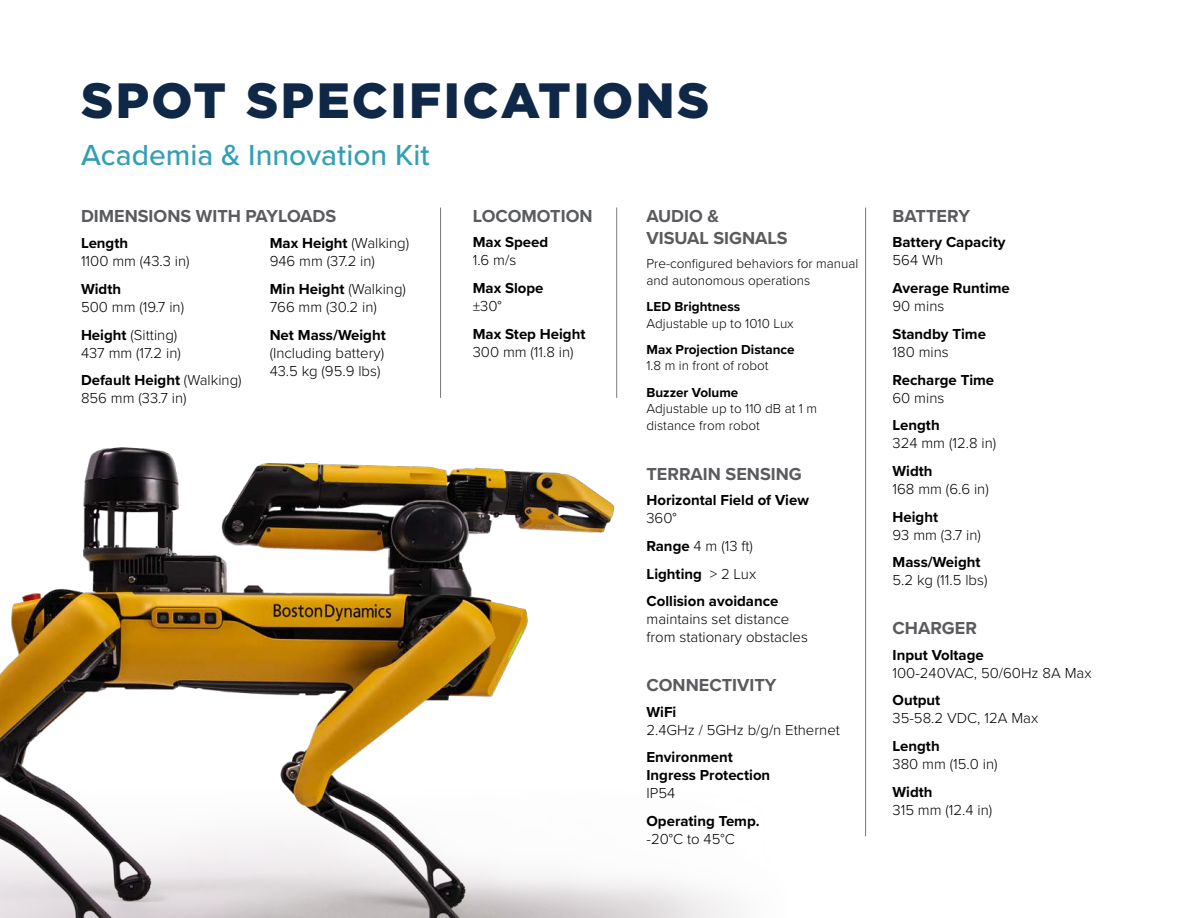
<style>
.page{position:relative;width:1188px;height:918px;background:#fff}
.page>*{position:absolute;margin:0;border:0;box-sizing:border-box;transform-origin:0 0}
.t1{font:900 49.5px "Gotham";letter-spacing:.05em;color:#0f2848}
.t2{font:500 30px "Proxima Nova";color:#339fb3}
.t3{font:700 18px/22.5px "Proxima Nova";color:#5a5b5e}
.t4{font:300 15px/18px "Proxima Nova";color:#000}
.t5{font:700 15px/27.8px "Proxima Nova";color:#000}
.t6{font:300 13.5px/16.5px "Proxima Nova";color:#000}
.t7{font:700 13.5px "Proxima Nova";color:#000}
.s1{font-weight:700}
.s2{font-weight:300}
</style>
<div class="page">
<img style="left:0;top:303px;width:734px;height:615px">
<hr style="left:440px;top:208px;width:1px;height:190px;background:#77797c">
<hr style="left:865px;top:208px;width:1px;height:628px;background:#77797c">
<hr style="left:616px;top:208px;width:1px;height:190px;background:#77797c">
<h1 class="t1" style="left:81px;top:78px;width:630px">SPOT SPECIFICATIONS</h1>
<h2 class="t2" style="left:81px;top:142px;width:350px">Academia &amp; Innovation Kit</h2>
<p class="t3" style="left:81px;top:205px;width:257px">DIMENSIONS WITH PAYLOADS</p>
<p class="t5" style="left:81px;top:230px;width:49px">Length</p>
<p class="t4" style="left:81px;top:253px;width:110px">1100 mm (43.3 in)</p>
<p class="t5" style="left:81px;top:276px;width:42px">Width</p>
<p class="t4" style="left:81px;top:294px;width:105px;line-height:27.8px">500 mm (19.7 in)<br><span class="s1">Height</span> (Sitting)</p>
<p class="t4" style="left:81px;top:340px;width:162px;line-height:27.8px">437 mm (17.2 in)<br><span class="s1">Default Height</span> (Walking)</p>
<p class="t4" style="left:81px;top:390px;width:107px">856 mm (33.7 in)</p>
<p class="t4" style="left:270px;top:235px;width:141px"><span class="s1">Max Height</span> (Walking)<br>946 mm (37.2 in)</p>
<p class="t4" style="left:270px;top:281px;width:138px"><span class="s1">Min Height</span> (Walking)<br>766 mm (30.2 in)</p>
<p class="t5" style="left:270px;top:321px;width:118px">Net Mass/Weight</p>
<p class="t4" style="left:270px;top:345px;width:116px">(Including battery)<br>43.5 kg (95.9 lbs)</p>
<p class="t3" style="left:473px;top:205px;width:121px">LOCOMOTION</p>
<p class="t5" style="left:473px;top:229px;width:77px">Max Speed</p>
<p class="t4" style="left:473px;top:252px;width:45px">1.6 m/s</p>
<p class="t5" style="left:473px;top:275px;width:72px">Max Slope</p>
<p class="t4" style="left:473px;top:298px;width:30px">±30°</p>
<p class="t5" style="left:473px;top:321px;width:114px">Max Step Height</p>
<p class="t4" style="left:473px;top:344px;width:102px">300 mm (11.8 in)</p>
<p class="t3" style="left:646px;top:205px;width:143px">AUDIO &amp;<br>VISUAL SIGNALS</p>
<p class="t6" style="left:646px;top:256px;width:213px">Pre-configured behaviors for manual and autonomous operations</p>
<p class="t7" style="left:646px;top:301px;width:95px">LED Brightness</p>
<p class="t6" style="left:646px;top:316px;width:149px">Adjustable up to 1010 Lux</p>
<p class="t7" style="left:646px;top:343px;width:150px">Max Projection Distance</p>
<p class="t6" style="left:646px;top:358px;width:124px">1.8 m in front of robot</p>
<p class="t7" style="left:646px;top:386px;width:93px">Buzzer Volume</p>
<p class="t6" style="left:646px;top:401px;width:172px">Adjustable up to 110 dB at 1 m distance from robot</p>
<p class="t3" style="left:646px;top:463px;width:157px">TERRAIN SENSING</p>
<p class="t5" style="left:646px;top:487px;width:164px">Horizontal Field of View</p>
<p class="t5" style="left:646px;top:505px;width:134px"><span class="s2">360°<br></span>Range <span class="s2">4 m (13 ft)<br></span>Lighting <span class="s2">&gt; 2 Lux<br></span>Collision avoidance</p>
<p class="t4" style="left:646px;top:611px;width:163px">maintains set distance from stationary obstacles</p>
<p class="t3" style="left:646px;top:675px;width:131px">CONNECTIVITY</p>
<p class="t5" style="left:646px;top:699px;width:31px">WiFi</p>
<p class="t4" style="left:646px;top:722px;width:195px">2.4GHz / 5GHz b/g/n Ethernet</p>
<p class="t5" style="left:646px;top:749px;width:125px;line-height:18px">Environment<br>Ingress Protection</p>
<p class="t4" style="left:646px;top:785px;width:30px">IP54</p>
<p class="t5" style="left:646px;top:808px;width:115px">Operating Temp.</p>
<p class="t4" style="left:646px;top:831px;width:90px">-20°C to 45°C</p>
<p class="t3" style="left:893px;top:205px;width:79px">BATTERY</p>
<p class="t5" style="left:893px;top:229px;width:114px">Battery Capacity</p>
<p class="t4" style="left:893px;top:252px;width:52px">564 Wh</p>
<p class="t5" style="left:893px;top:275px;width:119px">Average Runtime</p>
<p class="t4" style="left:893px;top:298px;width:53px">90 mins</p>
<p class="t5" style="left:893px;top:321px;width:95px">Standby Time</p>
<p class="t4" style="left:893px;top:344px;width:58px">180 mins</p>
<p class="t5" style="left:893px;top:366px;width:103px">Recharge Time</p>
<p class="t4" style="left:893px;top:389px;width:53px">60 mins</p>
<p class="t5" style="left:893px;top:412px;width:49px">Length</p>
<p class="t4" style="left:893px;top:435px;width:105px">324 mm (12.8 in)</p>
<p class="t5" style="left:893px;top:458px;width:42px">Width</p>
<p class="t4" style="left:893px;top:481px;width:98px">168 mm (6.6 in)</p>
<p class="t5" style="left:893px;top:503px;width:47px">Height</p>
<p class="t4" style="left:893px;top:527px;width:90px">93 mm (3.7 in)</p>
<p class="t5" style="left:893px;top:549px;width:90px">Mass/Weight</p>
<p class="t4" style="left:893px;top:572px;width:96px">5.2 kg (11.5 lbs)</p>
<p class="t3" style="left:893px;top:618px;width:86px">CHARGER</p>
<p class="t5" style="left:893px;top:641px;width:93px">Input Voltage</p>
<p class="t4" style="left:893px;top:665px;width:200px">100-240VAC, 50/60Hz 8A Max</p>
<p class="t5" style="left:893px;top:687px;width:49px">Output</p>
<p class="t4" style="left:893px;top:710px;width:147px">35-58.2 VDC, 12A Max</p>
<p class="t5" style="left:893px;top:733px;width:49px">Length</p>
<p class="t4" style="left:893px;top:756px;width:107px">380 mm (15.0 in)</p>
<p class="t5" style="left:893px;top:779px;width:42px">Width</p>
<p class="t4" style="left:893px;top:802px;width:101px">315 mm (12.4 in)</p>
</div>
